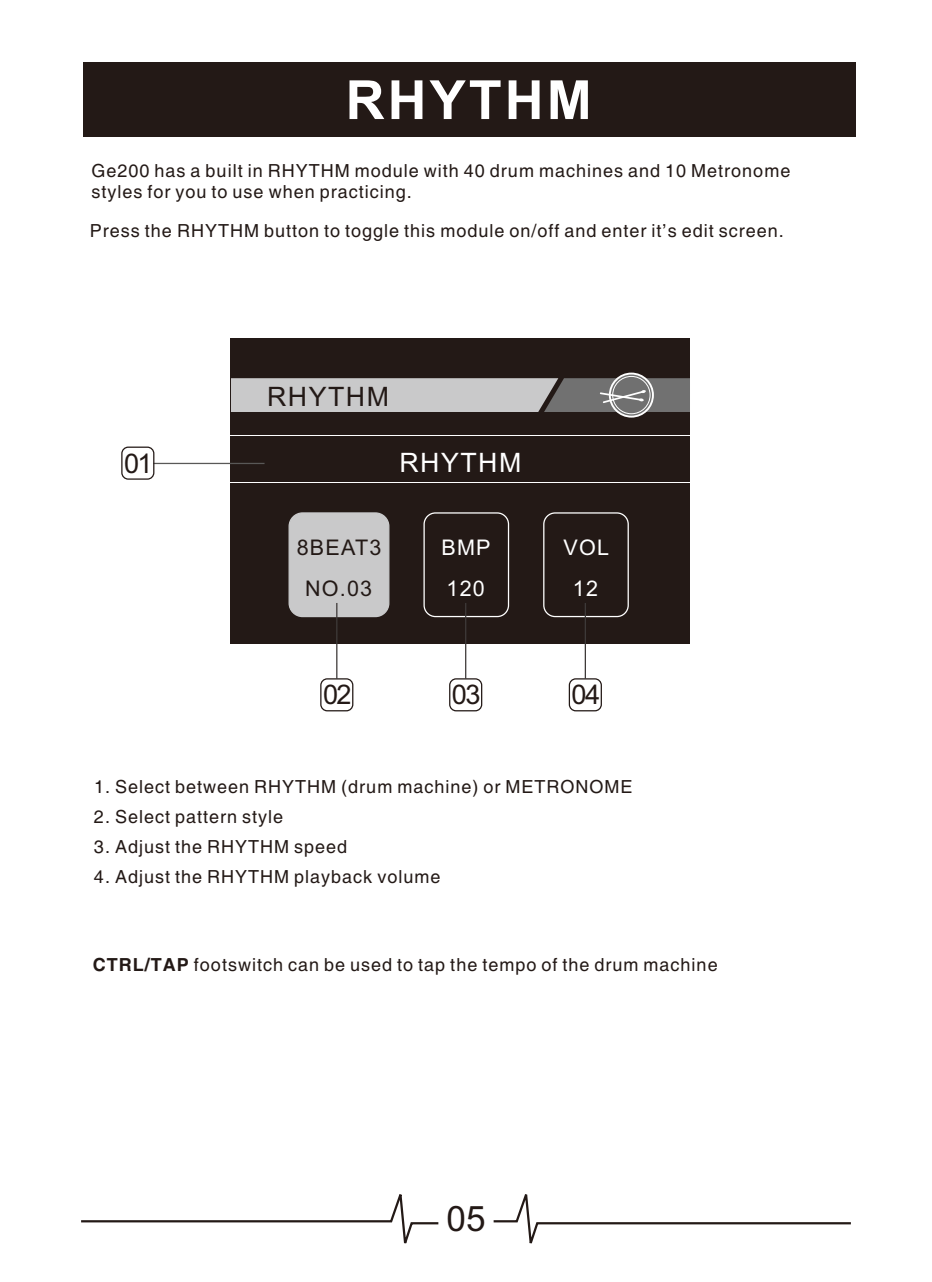
<style>
.page{position:relative;width:932px;height:1282px;background:#fff}
.page>*{position:absolute;margin:0;border:0;box-sizing:border-box;transform-origin:0 0}
.t1{font:700 54px "Arial";letter-spacing:.055em;color:#fff}
.t2{font:35.1px "Arial";color:#231916}
.t3{font:27.22px "Arial";letter-spacing:-.06em;color:#231916}
.t4{font:26.78px "Arial";letter-spacing:.055em;color:#231916}
.t5{font:26.78px "Arial";letter-spacing:.055em;color:#fff}
.t6{font:21.6px/41.2px "Arial";letter-spacing:.055em;color:#231916;text-align:center}
.t7{font:21.6px/41.2px "Arial";letter-spacing:.055em;color:#fff}
.t8{font:18px/20.9px "Arial";letter-spacing:.055em;color:#231916}
.s1{font-weight:700}
</style>
<div class="page">
<svg style="left:81px;top:1194px;width:358px;height:50px"></svg>
<svg style="left:493px;top:1194px;width:358px;height:50px"></svg>
<div style="left:83px;top:62px;width:772px;height:75px;background:#231916"></div>
<div style="left:231px;top:338px;width:458px;height:306px;background:#231916"></div>
<hr style="left:231px;top:482px;width:458px;height:1px;background:#fff">
<hr style="left:231px;top:435px;width:458px;height:1px;background:#fff">
<svg style="left:608px;top:373px;width:45px;height:45px"></svg>
<svg style="left:610px;top:375px;width:41px;height:41px"></svg>
<div style="left:612px;top:376px;width:38px;height:38px;border:1px solid #fff;border-radius:50%"></div>
<svg style="left:231px;top:378px;width:458px;height:34px;background:#afafb0"></svg>
<div style="left:288px;top:512px;width:101px;height:105px;background:#c9c9ca;border:1px solid #c9cacb;border-radius:13px"></div>
<div style="left:423px;top:512px;width:86px;height:105px;border:1px solid #fff;border-radius:11px"></div>
<div style="left:543px;top:512px;width:85px;height:105px;border:1px solid #fff;border-radius:11px"></div>
<hr style="left:153px;top:463px;width:111px;height:1px;background:#595857">
<div style="left:121px;top:447px;width:33px;height:33px;border:1px solid #231916;border-radius:6px"></div>
<div style="left:320px;top:678px;width:33px;height:33px;border:1px solid #231916;border-radius:6px"></div>
<hr style="left:336px;top:603px;width:1px;height:76px;background:#3e3a39">
<div style="left:449px;top:678px;width:33px;height:33px;border:1px solid #231916;border-radius:6px"></div>
<hr style="left:465px;top:603px;width:1px;height:76px;background:#3e3a39">
<div style="left:568px;top:678px;width:33px;height:33px;border:1px solid #231916;border-radius:6px"></div>
<hr style="left:584px;top:603px;width:1px;height:76px;background:#3e3a39">
<h1 class="t1" style="left:345px;top:80px;width:247px">RHYTHM</h1>
<p class="t8" style="left:91px;top:162px;width:700px">Ge200 has a built in RHYTHM module with 40 drum machines and 10 Metronome styles for you to use when practicing.</p>
<p class="t8" style="left:90px;top:222px;width:695px">Press the RHYTHM button to toggle this module on/off and enter it’s edit screen.</p>
<h3 class="t3" style="left:124px;top:453px;width:30px">01</h3>
<h3 class="t4" style="left:267px;top:387px;width:123px">RHYTHM</h3>
<h3 class="t5" style="left:399px;top:453px;width:123px">RHYTHM</h3>
<p class="t6" style="left:296px;top:529px;width:86px">8BEAT3<br>NO.03</p>
<p class="t7" style="left:441px;top:529px;width:51px">BMP<br>120</p>
<p class="t7" style="left:563px;top:529px;width:47px;text-align:center">VOL<br>12</p>
<h3 class="t3" style="left:323px;top:685px;width:30px">02</h3>
<h3 class="t3" style="left:452px;top:685px;width:30px">03</h3>
<h3 class="t3" style="left:571px;top:685px;width:30px">04</h3>
<p class="t8" style="left:94px;top:778px;width:540px">1. Select between RHYTHM (drum machine) or METRONOME</p>
<p class="t8" style="left:94px;top:808px;width:191px">2. Select pattern style</p>
<p class="t8" style="left:94px;top:838px;width:255px">3. Adjust the RHYTHM speed</p>
<p class="t8" style="left:94px;top:867px;width:348px">4. Adjust the RHYTHM playback volume</p>
<p class="t8" style="left:93px;top:956px;width:626px"><span class="s1">CTRL/TAP</span> footswitch can be used to tap the tempo of the drum machine</p>
<h2 class="t2" style="left:446px;top:1206px;width:41px">05</h2>
</div>
